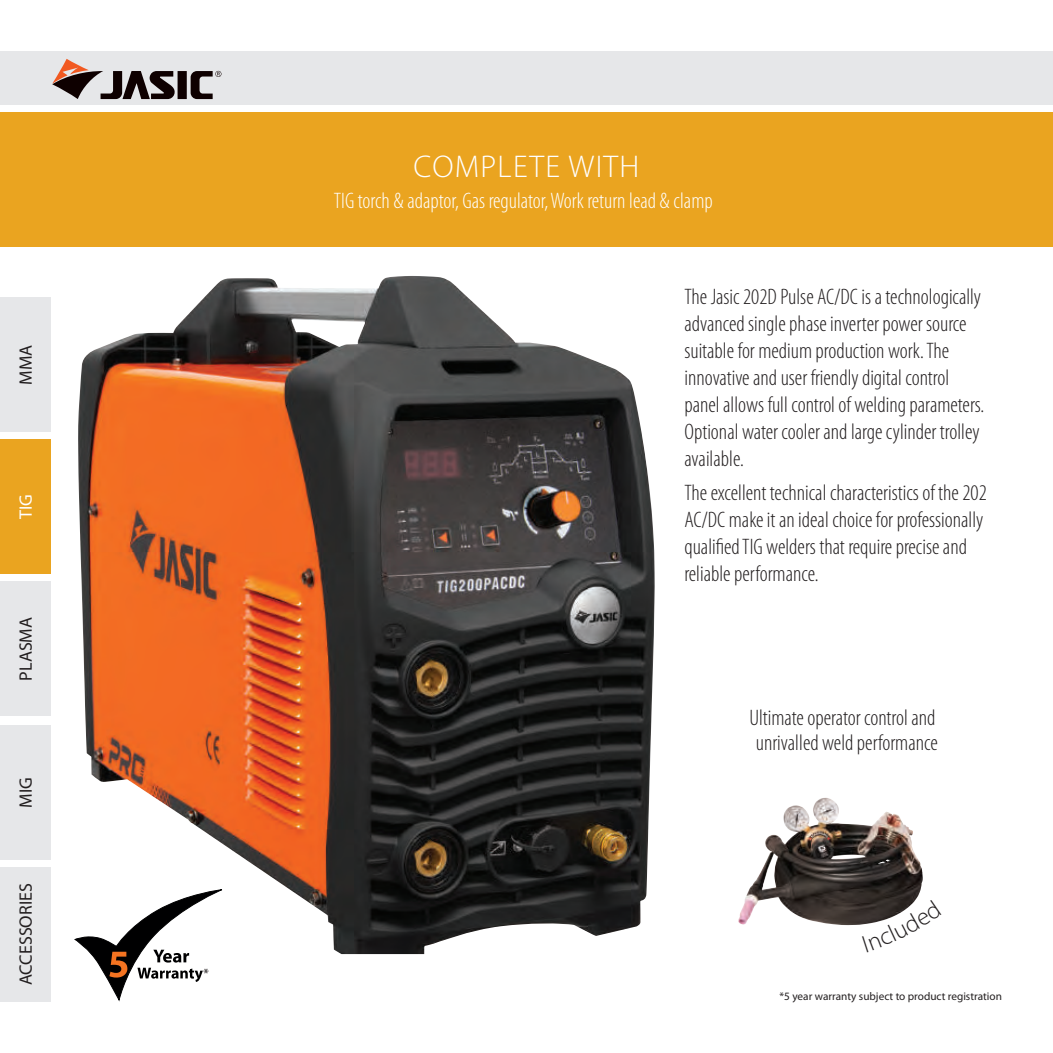
<style>
.page{position:relative;width:1053px;height:1053px;background:#fff}
.page>*{position:absolute;margin:0;border:0;box-sizing:border-box;transform-origin:0 0}
.t1{font:300 31.5px "Myriad Pro";letter-spacing:.04em;color:#fff}
.t2{font:300 condensed 22.5px/27px "Myriad Pro";color:#231f20}
.t3{font:300 condensed 22.5px "Myriad Pro";color:#fff}
.t4{font:18px "Myriad Pro";color:#231f20}
.t5{font:18px "Myriad Pro";color:#fff}
.t6{font:11.25px "Myriad Pro";color:#231f20}
</style>
<div class="page">
<div style="left:0;top:51px;width:1052px;height:54px;background:#e6e7e9"></div>
<div style="left:0;top:113px;width:1052px;height:134px;background:#eaa420"></div>
<div style="left:177px;top:71px;width:10px;height:28px;background:#0e0000"></div>
<svg style="left:191px;top:71px;width:30px;height:28px"></svg>
<svg style="left:52px;top:59px;width:123px;height:40px"></svg>
<div style="left:0;top:866px;width:51px;height:135px;background:#e6e7e9"></div>
<div style="left:0;top:581px;width:51px;height:135px;background:#e6e7e9"></div>
<div style="left:0;top:725px;width:51px;height:134px;background:#e6e7e9"></div>
<div style="left:0;top:297px;width:51px;height:135px;background:#e6e7e9"></div>
<div style="left:0;top:439px;width:51px;height:135px;background:#eaa420"></div>
<svg style="left:74px;top:938px;width:135px;height:62px"></svg>
<img style="left:78px;top:276px;width:576px;height:678px">
<img style="left:738px;top:798px;width:184px;height:127px">
<svg style="left:862px;top:899px;width:60px;height:26px"></svg>
<p class="t4" style="left:15px;top:385px;width:41px;rotate:-90deg">MMA</p>
<p class="t5" style="left:15px;top:519px;width:26px;rotate:-90deg">TIG</p>
<p class="t4" style="left:15px;top:680px;width:65px;rotate:-90deg">PLASMA</p>
<p class="t4" style="left:15px;top:807px;width:32px;rotate:-90deg">MIG</p>
<p class="t4" style="left:15px;top:985px;width:103px;rotate:-90deg">ACCESSORIES</p>
<h1 class="t1" style="left:413px;top:149px;width:227px">COMPLETE WITH</h1>
<p class="t3" style="left:334px;top:187px;width:380px">TIG torch &amp; adaptor, Gas regulator, Work return lead &amp; clamp</p>
<p class="t2" style="left:684px;top:283px;width:301px">The Jasic 202D Pulse AC/DC is a technologically advanced single phase inverter power source suitable for medium production work. The innovative and user friendly digital control panel allows full control of welding parameters.<br>Optional water cooler and large cylinder trolley available.</p>
<p class="t2" style="left:684px;top:478px;width:304px">The excellent technical characteristics of the 202<br>AC/DC make it an ideal choice for professionally qualified TIG welders that require precise and reliable performance.</p>
<p class="t2" style="left:749px;top:705px;width:190px;line-height:24.8px">Ultimate operator control and unrivalled weld performance</p>
<p class="t6" style="left:779px;top:989px;width:224px">*5 year warranty subject to product registration</p>
</div>
